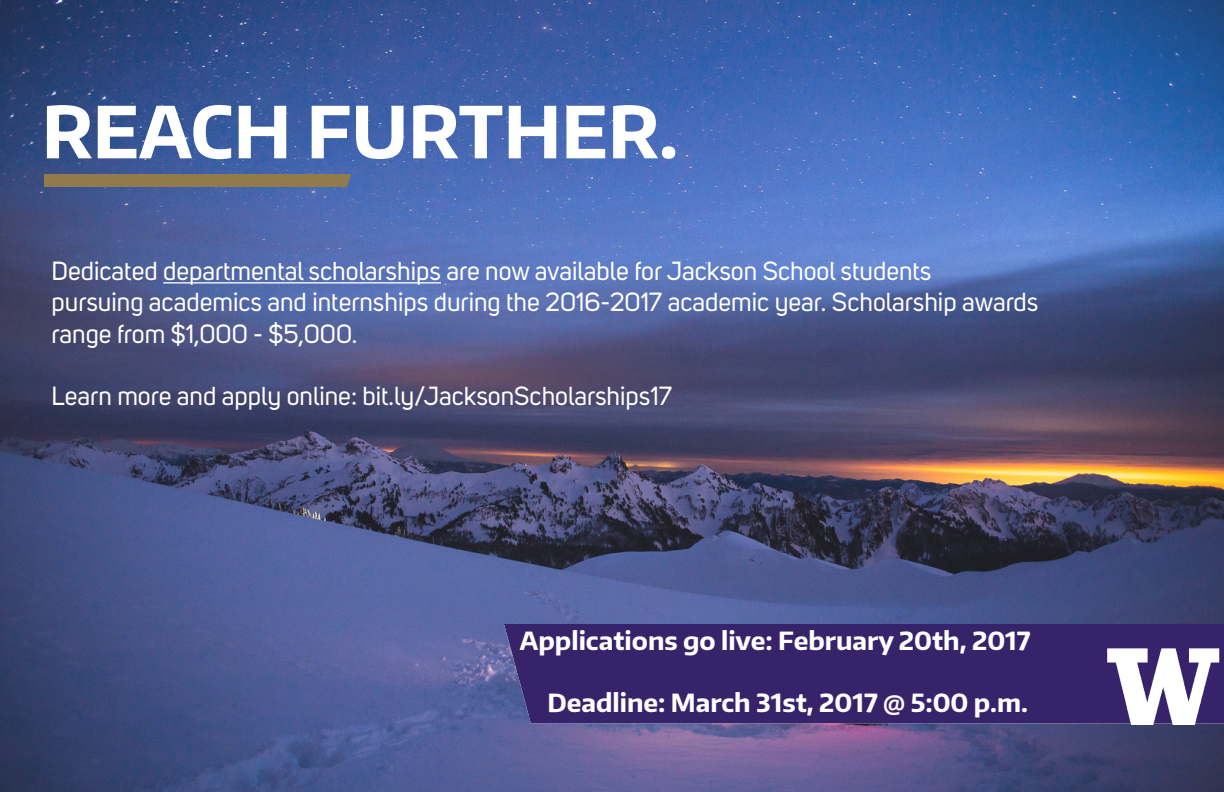
<style>
.page{position:relative;width:1224px;height:792px;background:#fff}
.page>*{position:absolute;margin:0;border:0;box-sizing:border-box;transform-origin:0 0}
.t1{font:700 71px "Encode Sans Normal";color:#fff}
.t2{font:26px/31.2px "Uni Sans";color:#fff}
.t3{font:700 25px "Encode Sans Normal";color:#fff}
</style>
<div class="page">
<img style="left:0;top:0;width:1224px;height:792px">
<div style="left:44px;top:174px;width:306px;height:13px;background:#917b4c"></div>
<img style="left:505px;top:624px;width:719px;height:100px">
<hr style="left:163px;top:282px;width:278px;height:2px;background:#fff">
<h1 class="t1" style="left:42px;top:85px;width:638px">REACH FURTHER.</h1>
<p class="t2" style="left:52px;top:256px;width:988px">Dedicated departmental scholarships are now available for Jackson School students<br>pursuing academics and internships during the 2016-2017 academic year. Scholarship awards range from $1,000 - $5,000.</p>
<p class="t2" style="left:52px;top:381px;width:622px">Learn more and apply online: bit.ly/JacksonScholarships17</p>
<p class="t3" style="left:520px;top:624px;width:512px">Applications go live: February 20th, 2017</p>
<p class="t3" style="left:547px;top:686px;width:482px">Deadline: March 31st, 2017 @ 5:00 p.m.</p>
</div>
